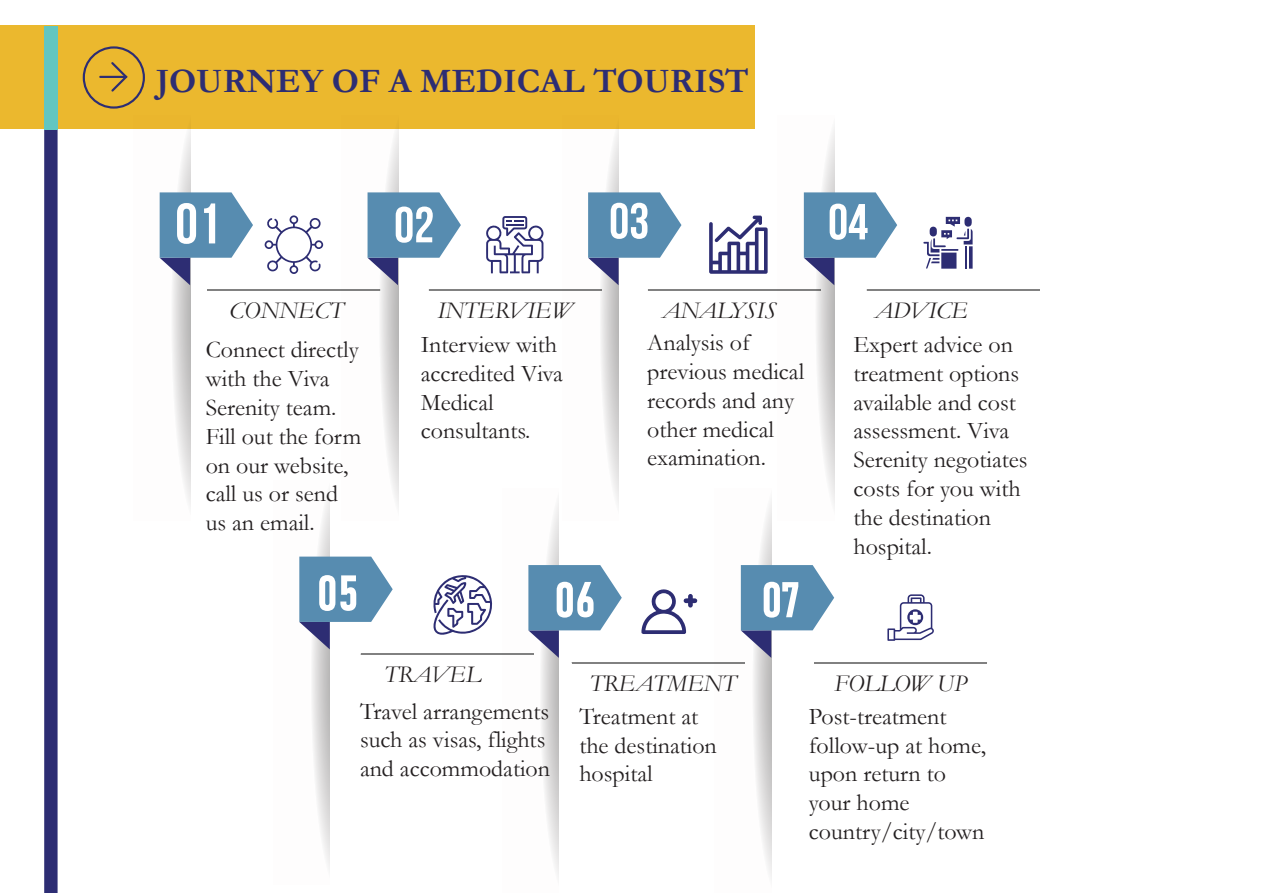
<style>
.page{position:relative;width:1263px;height:893px;background:#fff}
.page>*{position:absolute;margin:0;border:0;box-sizing:border-box;transform-origin:0 0}
.t1{font:700 34.5px "Garamond";color:#2d2d73}
.t2{font:24px/28.8px "Garamond";color:#231f20}
.t3{font:italic 24px "Garamond";color:#231f20}
</style>
<div class="page">
<div style="left:0;top:26px;width:755px;height:103px;background:#ebb82e"></div>
<svg style="left:83px;top:46px;width:62px;height:63px"></svg>
<hr style="left:99px;top:76px;width:28px;height:2px;background:#2d2d73">
<svg style="left:44px;top:129px;width:14px;height:764px;background:#337"></svg>
<div style="left:44px;top:26px;width:14px;height:103px;background:#62c6c1"></div>
<hr style="left:207px;top:289px;width:173px;height:1px;background:#818181">
<svg style="left:159px;top:129px;width:31px;height:375px"></svg>
<hr style="left:429px;top:289px;width:173px;height:1px;background:#818181">
<svg style="left:342px;top:129px;width:56px;height:375px"></svg>
<hr style="left:648px;top:289px;width:173px;height:1px;background:#818181">
<svg style="left:562px;top:130px;width:56px;height:372px"></svg>
<hr style="left:867px;top:289px;width:172px;height:1px;background:#818181">
<svg style="left:778px;top:129px;width:56px;height:374px"></svg>
<hr style="left:361px;top:654px;width:172px;height:1px;background:#818181">
<svg style="left:299px;top:492px;width:31px;height:377px"></svg>
<hr style="left:572px;top:662px;width:173px;height:1px;background:#818181">
<svg style="left:502px;top:501px;width:57px;height:376px"></svg>
<svg style="left:160px;top:192px;width:93px;height:93px"></svg>
<hr style="left:814px;top:662px;width:173px;height:1px;background:#818181">
<svg style="left:715px;top:502px;width:56px;height:374px"></svg>
<svg style="left:264px;top:215px;width:59px;height:59px"></svg>
<svg style="left:486px;top:216px;width:57px;height:57px"></svg>
<svg style="left:709px;top:216px;width:59px;height:58px"></svg>
<svg style="left:367px;top:192px;width:94px;height:93px"></svg>
<svg style="left:588px;top:192px;width:93px;height:93px"></svg>
<svg style="left:804px;top:192px;width:93px;height:93px"></svg>
<svg style="left:299px;top:557px;width:94px;height:92px"></svg>
<svg style="left:528px;top:565px;width:94px;height:93px"></svg>
<svg style="left:741px;top:565px;width:93px;height:93px"></svg>
<svg style="left:923px;top:217px;width:49px;height:52px"></svg>
<svg style="left:433px;top:575px;width:60px;height:60px"></svg>
<svg style="left:641px;top:589px;width:56px;height:45px"></svg>
<svg style="left:887px;top:594px;width:47px;height:47px"></svg>
<h1 class="t1" style="left:156px;top:57px;width:594px">JOURNEY OF A MEDICAL TOURIST</h1>
<p class="t3" style="left:229px;top:294px;width:116px">CONNECT</p>
<p class="t3" style="left:437px;top:294px;width:137px">INTERVIEW</p>
<p class="t3" style="left:662px;top:294px;width:116px">ANALYSIS</p>
<p class="t3" style="left:875px;top:294px;width:95px">ADVICE</p>
<p class="t2" style="left:206px;top:335px;width:157px">Connect directly with the Viva<br>Serenity team.<br>Fill out the form on our website, call us or send us an email.</p>
<p class="t2" style="left:421px;top:330px;width:144px">Interview with accredited Viva<br>Medical consultants.</p>
<p class="t2" style="left:647px;top:328px;width:159px">Analysis of previous medical records and any other medical examination.</p>
<p class="t2" style="left:853px;top:330px;width:176px">Expert advice on treatment options available and cost assessment. Viva<br>Serenity negotiates costs for you with the destination hospital.</p>
<p class="t3" style="left:384px;top:658px;width:98px">TRAVEL</p>
<p class="t3" style="left:589px;top:667px;width:148px">TREATMENT</p>
<p class="t3" style="left:834px;top:667px;width:134px">FOLLOW UP</p>
<p class="t2" style="left:360px;top:696px;width:191px">Travel arrangements such as visas, flights and accommodation</p>
<p class="t2" style="left:579px;top:701px;width:139px">Treatment at the destination hospital</p>
<p class="t2" style="left:809px;top:701px;width:179px">Post-treatment follow-up at home, upon return to your home country/city/town</p>
</div>
